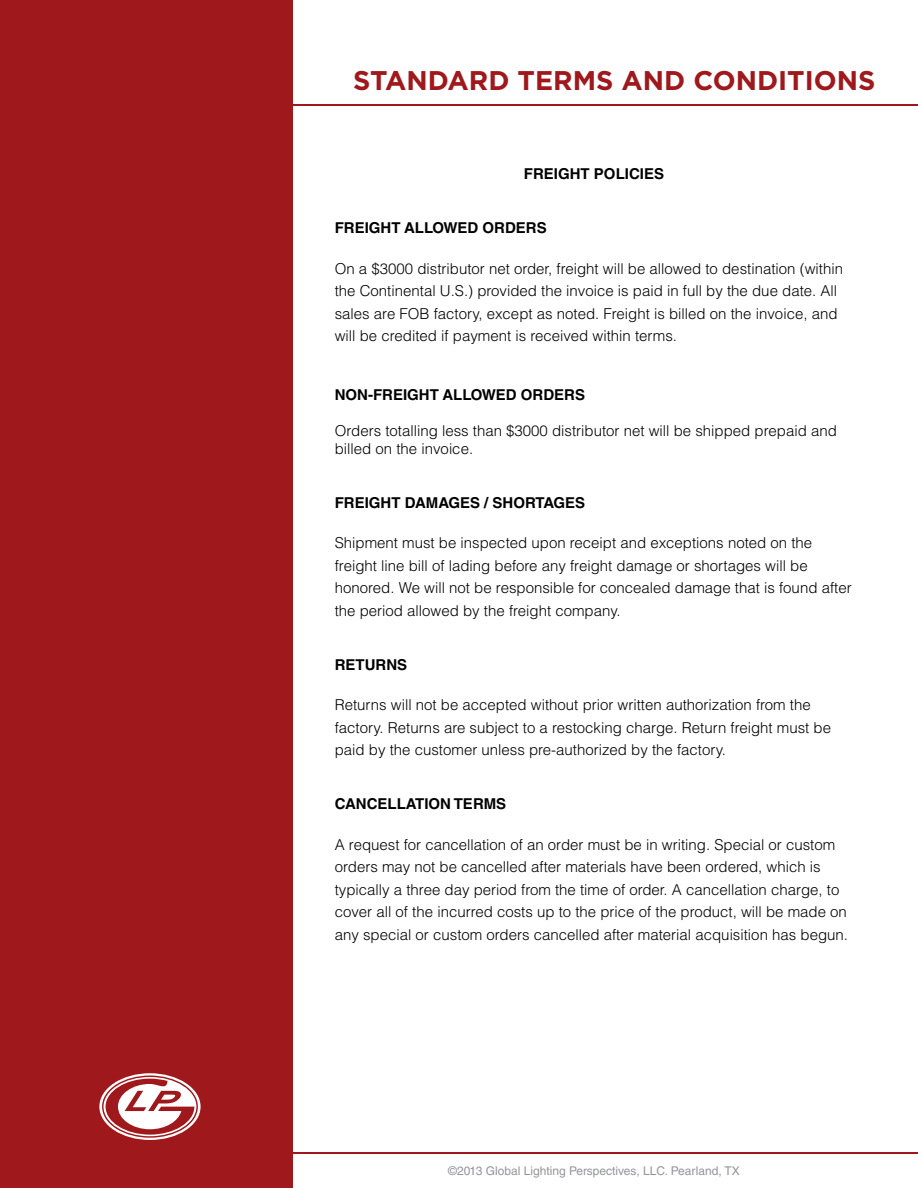
<style>
.page{position:relative;width:918px;height:1188px;background:#fff}
.page>*{position:absolute;margin:0;border:0;box-sizing:border-box;transform-origin:0 0}
.t1{font:700 27px "Gotham";color:#9f181c}
.t2{font:300 15px/22.5px "Helvetica LT Std";color:#000}
.t3{font:700 15px "Helvetica LT Std";color:#000}
.t4{font:12px "Helvetica LT Std";color:#939598}
</style>
<div class="page">
<div style="left:0;top:0;width:293px;height:1188px;background:#9f181c"></div>
<hr style="left:0;top:1152px;width:918px;height:2px;background:#9f181c">
<hr style="left:0;top:104px;width:918px;height:2px;background:#9f181c">
<svg style="left:99px;top:1073px;width:102px;height:67px"></svg>
<svg style="left:102px;top:1076px;width:96px;height:62px"></svg>
<h1 class="t1" style="left:353px;top:65px;width:524px">STANDARD TERMS AND CONDITIONS</h1>
<p class="t3" style="left:524px;top:165px;width:142px">FREIGHT POLICIES</p>
<p class="t3" style="left:335px;top:219px;width:213px">FREIGHT ALLOWED ORDERS</p>
<p class="t2" style="left:335px;top:257px;width:510px">On a $3000 distributor net order, freight will be allowed to destination (within the Continental U.S.) provided the invoice is paid in full by the due date. All sales are FOB factory, except as noted. Freight is billed on the invoice, and will be credited if payment is received within terms.</p>
<p class="t3" style="left:335px;top:385px;width:252px">NON-FREIGHT ALLOWED ORDERS</p>
<p class="t2" style="left:335px;top:421px;width:504px;line-height:18px">Orders totalling less than $3000 distributor net will be shipped prepaid and billed on the invoice.</p>
<p class="t3" style="left:335px;top:493px;width:252px">FREIGHT DAMAGES / SHORTAGES</p>
<p class="t2" style="left:335px;top:532px;width:518px">Shipment must be inspected upon receipt and exceptions noted on the freight line bill of lading before any freight damage or shortages will be honored. We will not be responsible for concealed damage that is found after the period allowed by the freight company.</p>
<p class="t3" style="left:335px;top:655px;width:74px">RETURNS</p>
<p class="t2" style="left:335px;top:694px;width:498px">Returns will not be accepted without prior written authorization from the factory. Returns are subject to a restocking charge. Return freight must be paid by the customer unless pre-authorized by the factory.</p>
<p class="t3" style="left:335px;top:795px;width:173px">CANCELLATION TERMS</p>
<p class="t2" style="left:335px;top:833px;width:515px">A request for cancellation of an order must be in writing. Special or custom orders may not be cancelled after materials have been ordered, which is typically a three day period from the time of order. A cancellation charge, to cover all of the incurred costs up to the price of the product, will be made on any special or custom orders cancelled after material acquisition has begun.</p>
<p class="t4" style="left:448px;top:1163px;width:293px">©2013 Global Lighting Perspectives, LLC. Pearland, TX</p>
</div>
